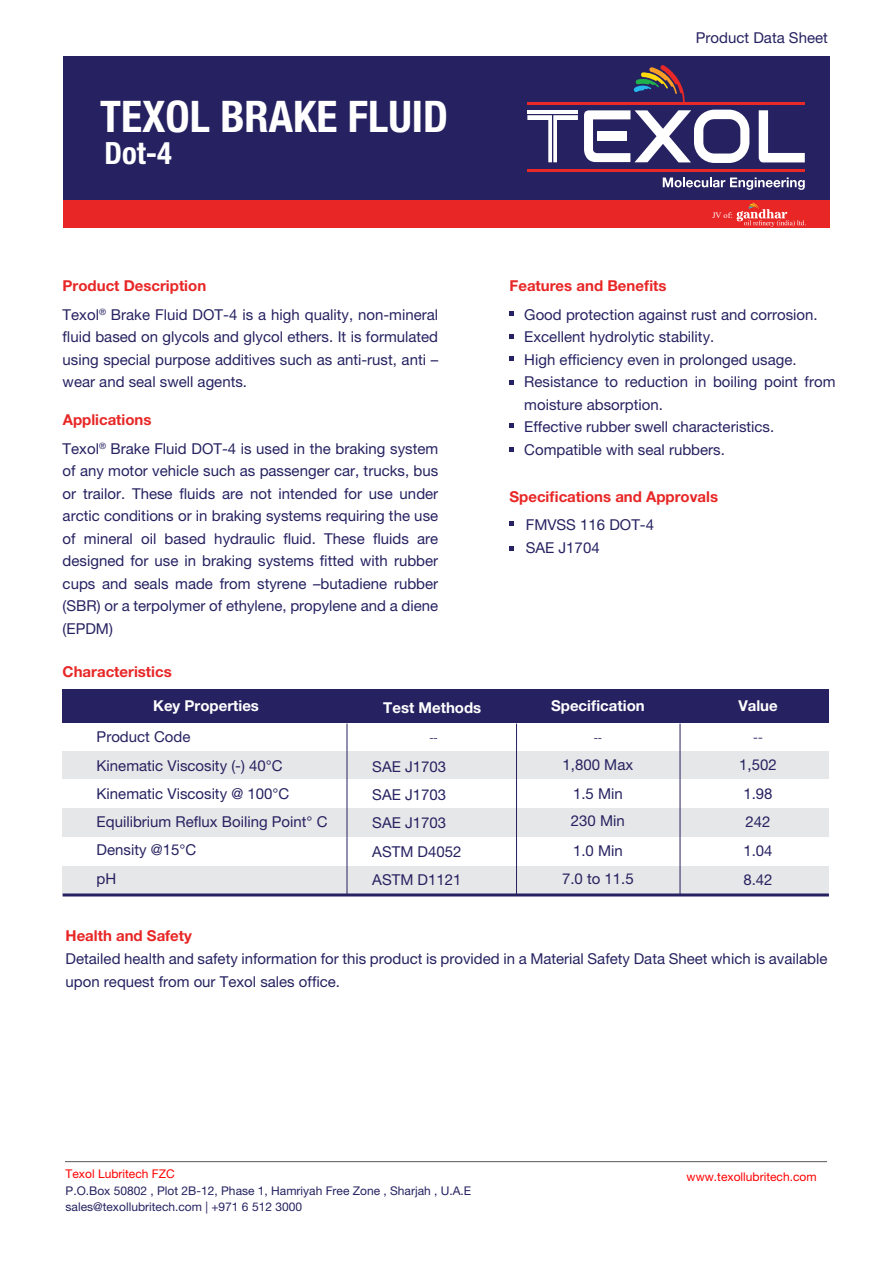
<style>
.page{position:relative;width:893px;height:1263px;background:#fff}
.page>*{position:absolute;margin:0;border:0;box-sizing:border-box;transform-origin:0 0}
.t1{font:700 condensed 43.65px "Helvetica Neue LT Pro";color:#fff}
.t2{font:700 condensed 30.75px "Helvetica Neue LT Pro";color:#fff}
.t3{font:15px/22.5px "Helvetica Neue LT Pro";color:#262261}
.t4{font:700 15px "Helvetica Neue LT Pro";color:#e82626}
.t5{font:700 15px "Helvetica Neue LT Pro";color:#fff}
.t6{font:300 14.25px "Helvetica";color:#262261}
.t7{font:300 12.75px "Helvetica";color:#262261}
.t8{font:12px/16.5px "Helvetica Neue LT Pro";color:#262261}
.t9{font:12px "Helvetica Neue LT Pro";color:#f00}
.t10{font:8.25px "Times New Roman";color:#fff}
</style>
<div class="page">
<div style="left:63px;top:57px;width:767px;height:144px;background:#262261"></div>
<div style="left:63px;top:201px;width:767px;height:27px;background:#e82626"></div>
<hr style="left:527px;top:102px;width:278px;height:3px;background:#e82928">
<hr style="left:527px;top:169px;width:278px;height:3px;background:#e82928">
<hr style="left:527px;top:110px;width:51px;height:4px;background:#fff">
<svg style="left:527px;top:115px;width:51px;height:47px"></svg>
<svg style="left:584px;top:110px;width:165px;height:53px"></svg>
<svg style="left:759px;top:110px;width:46px;height:52px"></svg>
<svg style="left:633px;top:65px;width:52px;height:37px"></svg>
<svg style="left:663px;top:177px;width:142px;height:13px"></svg>
<svg style="left:736px;top:202px;width:70px;height:25px"></svg>
<hr style="left:65px;top:1161px;width:762px;height:1px;background:#58595b">
<svg style="left:509px;top:311px;width:5px;height:5px"></svg>
<svg style="left:509px;top:356px;width:5px;height:5px"></svg>
<svg style="left:509px;top:423px;width:5px;height:5px"></svg>
<svg style="left:509px;top:380px;width:5px;height:5px"></svg>
<svg style="left:509px;top:334px;width:5px;height:5px"></svg>
<svg style="left:509px;top:447px;width:5px;height:5px"></svg>
<svg style="left:509px;top:521px;width:5px;height:5px"></svg>
<svg style="left:509px;top:546px;width:5px;height:5px"></svg>
<div style="left:63px;top:689px;width:766px;height:35px;background:#262261"></div>
<div style="left:63px;top:723px;width:766px;height:28px;background:#fff"></div>
<div style="left:63px;top:751px;width:766px;height:29px;background:#e6e7e8"></div>
<div style="left:63px;top:808px;width:766px;height:28px;background:#e6e7e8"></div>
<div style="left:63px;top:866px;width:766px;height:28px;background:#e6e7e8"></div>
<hr style="left:347px;top:723px;width:1px;height:171px;background:#262261">
<hr style="left:516px;top:723px;width:1px;height:171px;background:#262261">
<hr style="left:680px;top:723px;width:1px;height:171px;background:#262261">
<hr style="left:63px;top:893px;width:766px;height:3px;background:#262261">
<h1 class="t1" style="left:100px;top:90px;width:349px">TEXOL BRAKE FLUID</h1>
<h2 class="t2" style="left:105px;top:134px;width:69px">Dot-4</h2>
<p class="t4" style="left:63px;top:276px;width:145px">Product Description</p>
<p class="t4" style="left:509px;top:276px;width:158px">Features and Benefits</p>
<p class="t3" style="left:696px;top:26px;width:133px">Product Data Sheet</p>
<p class="t10" style="left:712px;top:209px;width:22px">JV of:</p>
<p class="t3" style="left:63px;top:303px;width:377px;text-align:justify">Texol<sup>®</sup> Brake Fluid DOT-4 is a high quality, non-mineral fluid based on glycols and glycol ethers. It is formulated using special purpose additives such as anti-rust, anti – wear and seal swell agents.</p>
<p class="t4" style="left:63px;top:411px;width:90px">Applications</p>
<p class="t3" style="left:524px;top:303px;width:313px">Good protection against rust and corrosion.<br>Excellent hydrolytic stability.<br>High efficiency even in prolonged usage.<br>Resistance to reduction in boiling point from moisture absorption.<br>Effective rubber swell characteristics.</p>
<p class="t3" style="left:63px;top:437px;width:377px">Texol<sup>®</sup> Brake Fluid DOT-4 is used in the braking system</p>
<p class="t3" style="left:524px;top:438px;width:202px">Compatible with seal rubbers.</p>
<p class="t3" style="left:63px;top:459px;width:377px;text-align:justify">of any motor vehicle such as passenger car, trucks, bus or trailor. These fluids are not intended for use under arctic conditions or in braking systems requiring the use of mineral oil based hydraulic fluid. These fluids are designed for use in braking systems fitted with rubber cups and seals made from styrene –butadiene rubber (SBR) or a terpolymer of ethylene, propylene and a diene (EPDM)</p>
<p class="t4" style="left:509px;top:487px;width:210px">Specifications and Approvals</p>
<p class="t3" style="left:526px;top:513px;width:130px">FMVSS 116 DOT-4<br>SAE J1704</p>
<p class="t4" style="left:63px;top:662px;width:111px">Characteristics</p>
<p class="t5" style="left:153px;top:696px;width:107px">Key Properties</p>
<p class="t3" style="left:97px;top:725px;width:95px">Product Code</p>
<p class="t5" style="left:551px;top:696px;width:95px">Specification</p>
<p class="t5" style="left:383px;top:698px;width:100px">Test Methods</p>
<p class="t7" style="left:429px;top:729px;width:10px">--</p>
<p class="t7" style="left:594px;top:729px;width:10px">--</p>
<p class="t5" style="left:738px;top:696px;width:41px">Value</p>
<p class="t6" style="left:753px;top:728px;width:11px">--</p>
<p class="t3" style="left:97px;top:751px;width:194px;line-height:28.5px">Kinematic Viscosity (-) 40°C<br>Kinematic Viscosity @ 100°C</p>
<p class="t3" style="left:372px;top:752px;width:75px;line-height:28.5px">SAE J1703<br>SAE J1703</p>
<p class="t3" style="left:563px;top:750px;width:72px;line-height:28.5px;text-align:center">1,800 Max<br>1.5 Min</p>
<p class="t3" style="left:739px;top:750px;width:39px;line-height:29.4px">1,502<br>1.98</p>
<p class="t3" style="left:745px;top:810px;width:27px">242</p>
<p class="t3" style="left:97px;top:838px;width:101px">Density @15°C</p>
<p class="t3" style="left:372px;top:840px;width:91px">ASTM D4052</p>
<p class="t3" style="left:573px;top:839px;width:51px">1.0 Min</p>
<p class="t3" style="left:743px;top:839px;width:31px">1.04</p>
<p class="t3" style="left:97px;top:867px;width:21px">pH</p>
<p class="t3" style="left:372px;top:868px;width:91px">ASTM D1121</p>
<p class="t3" style="left:562px;top:867px;width:73px">7.0 to 11.5</p>
<p class="t3" style="left:97px;top:810px;width:233px">Equilibrium Reflux Boiling Point° C</p>
<p class="t3" style="left:372px;top:811px;width:75px">SAE J1703</p>
<p class="t3" style="left:571px;top:809px;width:55px">230 Min</p>
<p class="t3" style="left:743px;top:868px;width:31px">8.42</p>
<p class="t4" style="left:66px;top:926px;width:128px">Health and Safety</p>
<p class="t3" style="left:66px;top:948px;width:763px">Detailed health and safety information for this product is provided in a Material Safety Data Sheet which is available upon request from our Texol sales office.</p>
<p class="t9" style="left:66px;top:1167px;width:111px">Texol Lubritech FZC</p>
<p class="t9" style="left:687px;top:1170px;width:131px">www.texollubritech.com</p>
<p class="t8" style="left:66px;top:1182px;width:407px">P.O.Box 50802 , Plot 2B-12, Phase 1, Hamriyah Free Zone , Sharjah , U.A.E sales@texollubritech.com | +971 6 512 3000</p>
</div>
